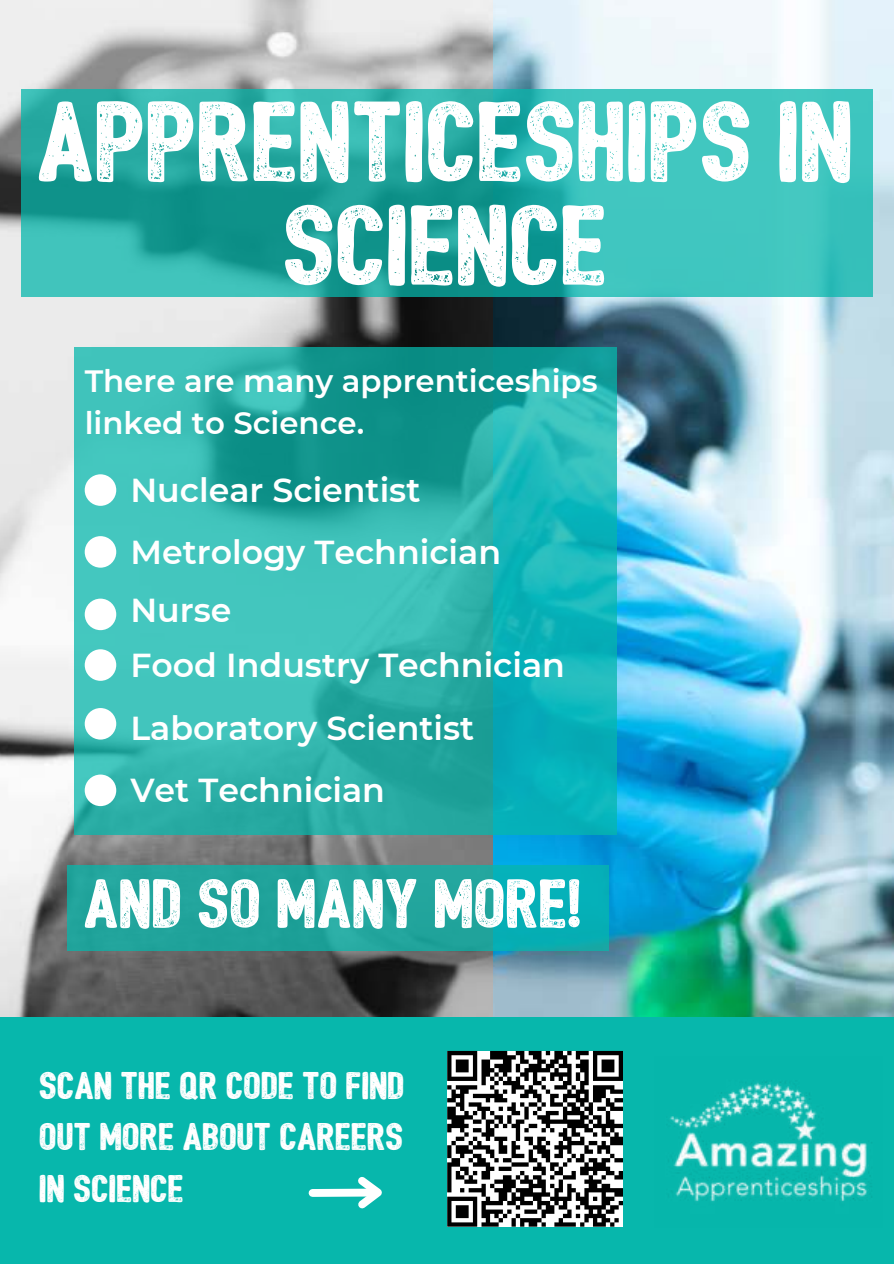
<style>
.page{position:relative;width:894px;height:1264px;background:#fff}
.page>*{position:absolute;margin:0;border:0;box-sizing:border-box;transform-origin:0 0}
.t1{font:108.45px/103.6px "Bushcraft textured";color:#fff;text-align:center}
.t2{font:66px "Bushcraft textured";color:#fff}
.t3{font:36.75px/51.3px "Bushcraft textured";color:#fff;text-align:justify}
.t4{font:600 33.15px/61.8px "Montserrat";color:#fff}
.t5{font:600 30.75px/42px "Montserrat";color:#fff}
</style>
<div class="page">
<img style="left:0;top:0;width:494px;height:1017px">
<img style="left:494px;top:0;width:399px;height:1017px">
<div style="left:0;top:1017px;width:893px;height:246px;background:#07b7ac"></div>
<svg style="left:74px;top:347px;width:542px;height:487px;background:#2ab3ae"></svg>
<svg style="left:67px;top:865px;width:541px;height:85px;background:#1ba6a1"></svg>
<div style="left:85px;top:474px;width:31px;height:32px;background:#fff;border-radius:50%"></div>
<div style="left:85px;top:536px;width:31px;height:31px;background:#fff;border-radius:50%"></div>
<div style="left:85px;top:598px;width:31px;height:32px;background:#fff;border-radius:50%"></div>
<div style="left:85px;top:649px;width:31px;height:31px;background:#fff;border-radius:50%"></div>
<div style="left:85px;top:708px;width:31px;height:31px;background:#fff;border-radius:50%"></div>
<div style="left:85px;top:774px;width:31px;height:32px;background:#fff;border-radius:50%"></div>
<div style="left:312px;top:1188px;width:64px;height:8px;background:#fff"></div>
<svg style="left:351px;top:1177px;width:31px;height:32px"></svg>
<svg style="left:21px;top:89px;width:852px;height:208px;background:#2cb1aa"></svg>
<img style="left:670px;top:1081px;width:199px;height:121px">
<svg style="left:447px;top:1051px;width:175px;height:175px;background:#797979"></svg>
<h1 class="t1" style="left:39px;top:94px;width:818px">APPRENTICESHIPS IN<br>SCIENCE</h1>
<p class="t5" style="left:85px;top:359px;width:514px">There are many apprenticeships linked to Science.</p>
<p class="t4" style="left:130px;top:458px;width:372px">Nuclear Scientist<br>Metrology Technician</p>
<p class="t4" style="left:130px;top:582px;width:436px;line-height:54.6px">Nurse<br>Food Industry Technician</p>
<p class="t4" style="left:130px;top:695px;width:345px;line-height:62.6px">Laboratory Scientist<br>Vet Technician</p>
<h2 class="t2" style="left:85px;top:875px;width:499px">AND SO MANY MORE!</h2>
<p class="t3" style="left:40px;top:1061px;width:367px">SCAN THE QR CODE TO FIND OUT MORE ABOUT CAREERS IN SCIENCE</p>
</div>
